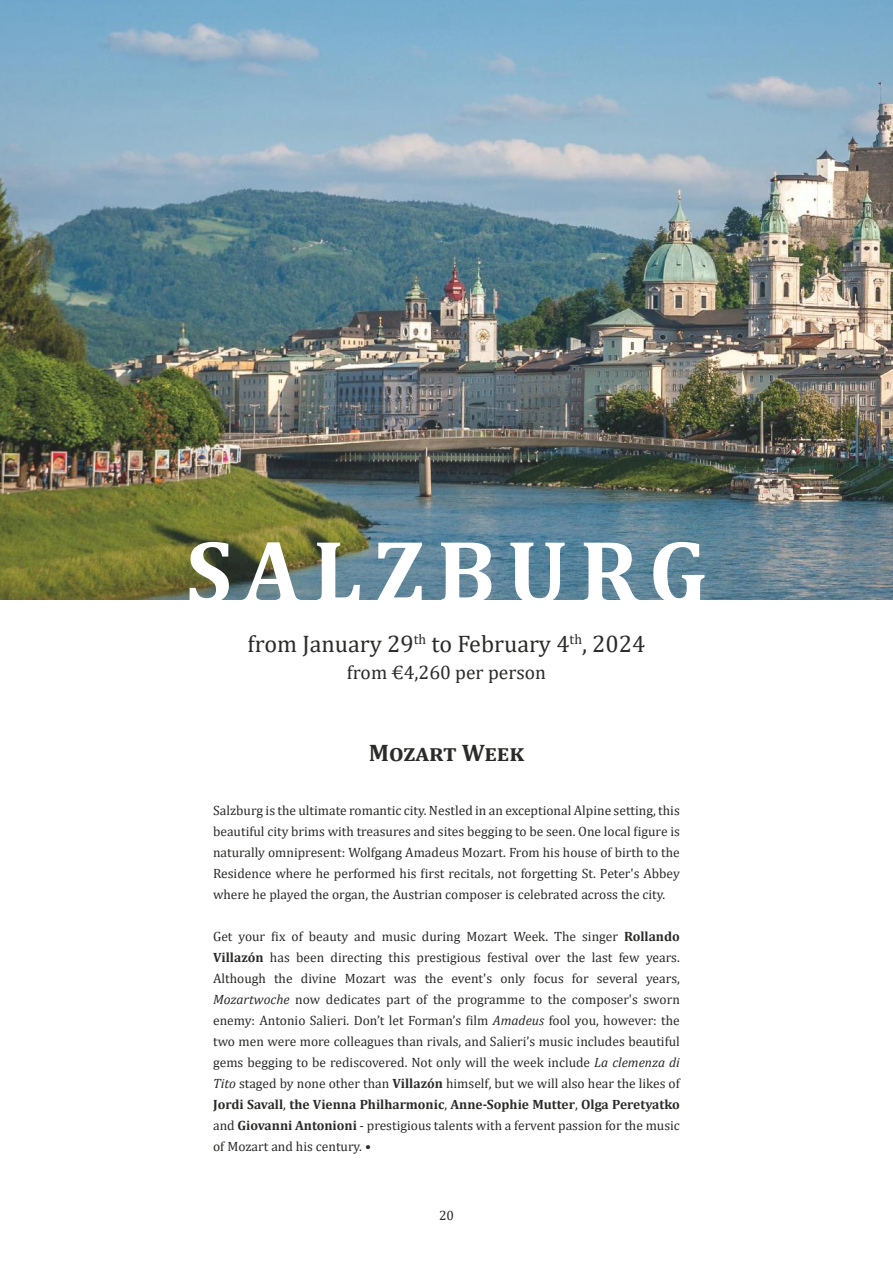
<style>
.page{position:relative;width:893px;height:1263px;background:#fff}
.page>*{position:absolute;margin:0;border:0;box-sizing:border-box;transform-origin:0 0}
.t1{font:700 90px "Cambria";letter-spacing:.13em;color:#fff}
.t2{font:24px "Cambria";color:#2b2b2a}
.t3{font:700 24px "Cambria";color:#2b2b2a}
.t4{font:19.5px "Cambria";color:#2b2b2a}
.t5{font:13.5px/21px "Cambria";color:#2b2b2a;text-align:justify}
.s1{font-weight:700}
.s2{font-style:italic}
</style>
<div class="page">
<img style="left:0;top:0;width:893px;height:600px">
<h1 class="t1" style="left:186px;top:508px;width:523px">SALZBURG</h1>
<h2 class="t2" style="left:247px;top:630px;width:399px">from January 29<sup>th</sup> to February 4<sup>th</sup>, 2024</h2>
<h3 class="t4" style="left:347px;top:661px;width:201px">from €4,260 per person</h3>
<h2 class="t3" style="left:369px;top:736px;width:156px">Mozart Week</h2>
<p class="t5" style="left:213px;top:799px;width:468px">Salzburg is the ultimate romantic city. Nestled in an exceptional Alpine setting, this beautiful city brims with treasures and sites begging to be seen. One local figure is naturally omnipresent: Wolfgang Amadeus Mozart. From his house of birth to the Residence where he performed his first recitals, not forgetting St. Peter's Abbey where he played the organ, the Austrian composer is celebrated across the city.</p>
<p class="t5" style="left:213px;top:925px;width:468px">Get your fix of beauty and music during Mozart Week. The singer <span class="s1">Rollando Villazón</span> has been directing this prestigious festival over the last few years.<br>Although the divine Mozart was the event's only focus for several years, <span class="s2">Mozartwoche</span> now dedicates part of the programme to the composer's sworn enemy: Antonio Salieri. Don’t let Forman’s film <span class="s2">Amadeus</span> fool you, however: the two men were more colleagues than rivals, and Salieri’s music includes beautiful gems begging to be rediscovered. Not only will the week include <span class="s2">La clemenza di Tito</span> staged by none other than <span class="s1">Villazón</span> himself, but we will also hear the likes of <span class="s1">Jordi Savall</span>, <span class="s1">the Vienna Philharmonic</span>, <span class="s1">Anne-Sophie Mutter</span>, <span class="s1">Olga Peretyatko </span>and <span class="s1">Giovanni Antonioni</span> - prestigious talents with a fervent passion for the music of Mozart and his century. •</p>
<p class="t5" style="left:439px;top:1205px;width:16px">20</p>
</div>
